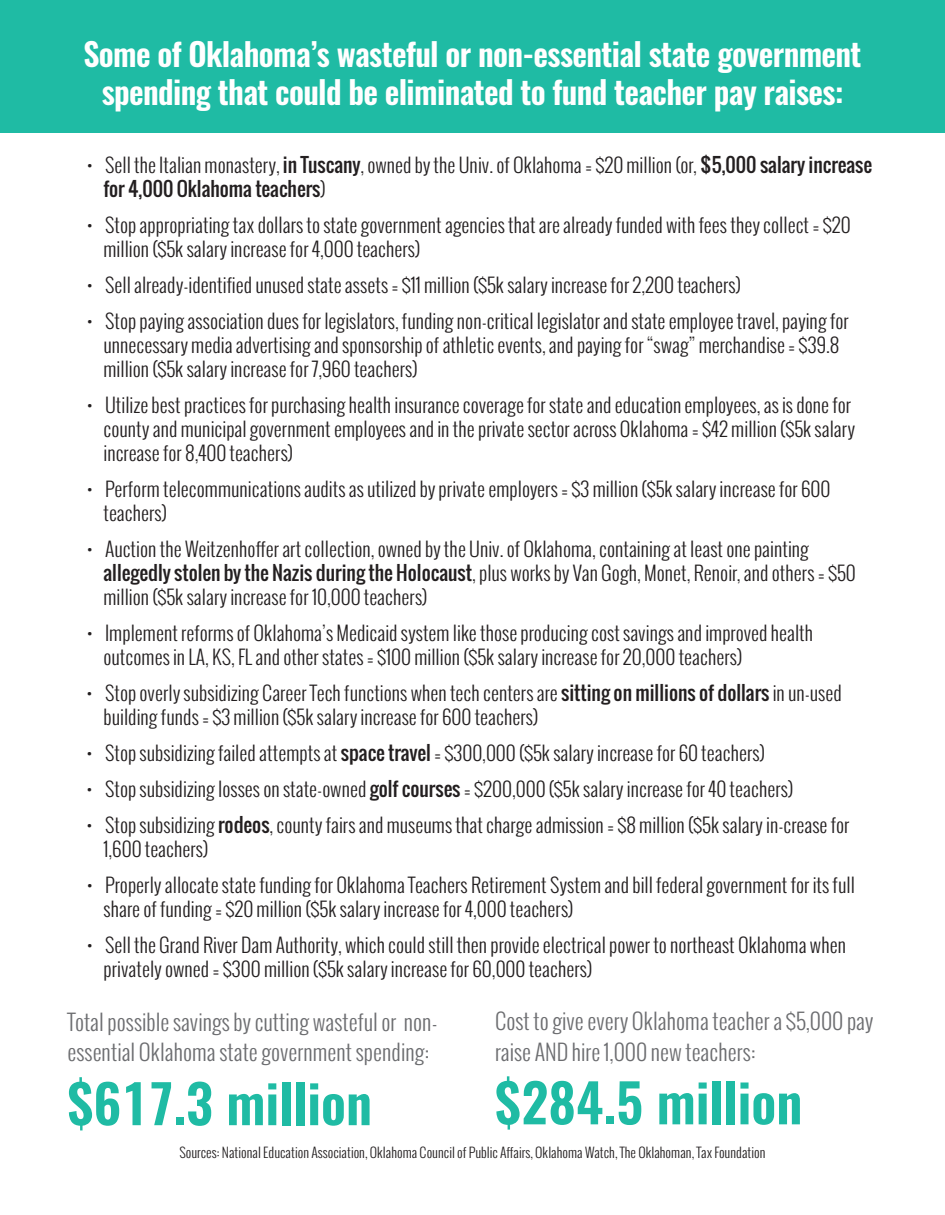
<style>
.page{position:relative;width:945px;height:1215px;background:#fff}
.page>*{position:absolute;margin:0;border:0;box-sizing:border-box;transform-origin:0 0}
.t1{font:600 53.1px "Oswald";color:#1fbba4}
.t2{font:600 31.8px/38.2px "Oswald";letter-spacing:-.02em;color:#fff;text-align:center}
.t3{font:300 21.9px/30.3px "Oswald";color:#6c6d70}
.t4{font:300 19.5px/24px "Oswald";color:#231f20}
.t5{font:300 13.5px "Oswald";color:#231f20}
.s1{font-weight:400}
</style>
<div class="page">
<div style="left:0;top:0;width:945px;height:133px;background:#1fbba4"></div>
<h2 class="t2" style="left:83px;top:36px;width:780px">Some of Oklahoma’s wasteful or non-essential state government spending that could be eliminated to fund teacher pay raises:</h2>
<p class="t4" style="left:103px;top:153px;width:770px;text-indent:-16px">• Sell the Italian monastery, <span class="s1">in Tuscany</span>, owned by the Univ. of Oklahoma = $20 million (or, <span class="s1">$5,000 salary increase for 4,000 Oklahoma teachers</span>)</p>
<p class="t4" style="left:103px;top:213px;width:749px;text-indent:-16px">• Stop appropriating tax dollars to state government agencies that are already funded with fees they collect = $20 million ($5k salary increase for 4,000 teachers)</p>
<p class="t4" style="left:87px;top:273px;width:656px">• Sell already-identified unused state assets = $11 million ($5k salary increase for 2,200 teachers)</p>
<p class="t4" style="left:103px;top:309px;width:747px;text-indent:-16px">• Stop paying association dues for legislators, funding non-critical legislator and state employee travel, paying for unnecessary media advertising and sponsorship of athletic events, and paying for “swag” merchandise = $39.8 million ($5k salary increase for 7,960 teachers)</p>
<p class="t4" style="left:103px;top:393px;width:753px;text-indent:-16px">• Utilize best practices for purchasing health insurance coverage for state and education employees, as is done for county and municipal government employees and in the private sector across Oklahoma = $42 million ($5k salary increase for 8,400 teachers)</p>
<p class="t4" style="left:103px;top:477px;width:729px;text-indent:-16px">• Perform telecommunications audits as utilized by private employers = $3 million ($5k salary increase for 600 teachers)</p>
<p class="t4" style="left:103px;top:537px;width:754px;text-indent:-16px">• Auction the Weitzenhoffer art collection, owned by the Univ. of Oklahoma, containing at least one painting <span class="s1">allegedly stolen by the Nazis during the Holocaust</span>, plus works by Van Gogh, Monet, Renoir, and others = $50 million ($5k salary increase for 10,000 teachers)</p>
<p class="t4" style="left:103px;top:621px;width:711px;text-indent:-16px">• Implement reforms of Oklahoma’s Medicaid system like those producing cost savings and improved health outcomes in LA, KS, FL and other states = $100 million ($5k salary increase for 20,000 teachers)</p>
<p class="t4" style="left:103px;top:681px;width:740px;text-indent:-16px">• Stop overly subsidizing Career Tech functions when tech centers are <span class="s1">sitting on millions of dollars</span> in un-used building funds = $3 million ($5k salary increase for 600 teachers)</p>
<p class="t4" style="left:87px;top:741px;width:679px">• Stop subsidizing failed attempts at <span class="s1">space travel</span> = $300,000 ($5k salary increase for 60 teachers)</p>
<p class="t4" style="left:87px;top:777px;width:708px">• Stop subsidizing losses on state-owned <span class="s1">golf courses</span> = $200,000 ($5k salary increase for 40 teachers)</p>
<p class="t4" style="left:103px;top:813px;width:748px;text-indent:-17px">• Stop subsidizing <span class="s1">rodeos</span>, county fairs and museums that charge admission = $8 million ($5k salary in-crease for<br>1,600 teachers)</p>
<p class="t4" style="left:103px;top:873px;width:753px;text-indent:-16px">• Properly allocate state funding for Oklahoma Teachers Retirement System and bill federal government for its full share of funding = $20 million ($5k salary increase for 4,000 teachers)</p>
<p class="t4" style="left:103px;top:933px;width:744px;text-indent:-16px">• Sell the Grand River Dam Authority, which could still then provide electrical power to northeast Oklahoma when privately owned = $300 million ($5k salary increase for 60,000 teachers)</p>
<p class="t3" style="left:68px;top:1007px;width:371px">Total possible savings by cutting wasteful or non&shy;essential Oklahoma state government spending:</p>
<h1 class="t1" style="left:68px;top:1067px;width:306px">$617.3 million</h1>
<p class="t3" style="left:495px;top:1005px;width:380px;line-height:31px">Cost to give every Oklahoma teacher a $5,000 pay raise AND hire 1,000 new teachers:</p>
<h1 class="t1" style="left:495px;top:1066px;width:309px">$284.5 million</h1>
<p class="t5" style="left:179px;top:1143px;width:588px">Sources: National Education Association, Oklahoma Council of Public Affairs, Oklahoma Watch, The Oklahoman, Tax Foundation</p>
</div>
